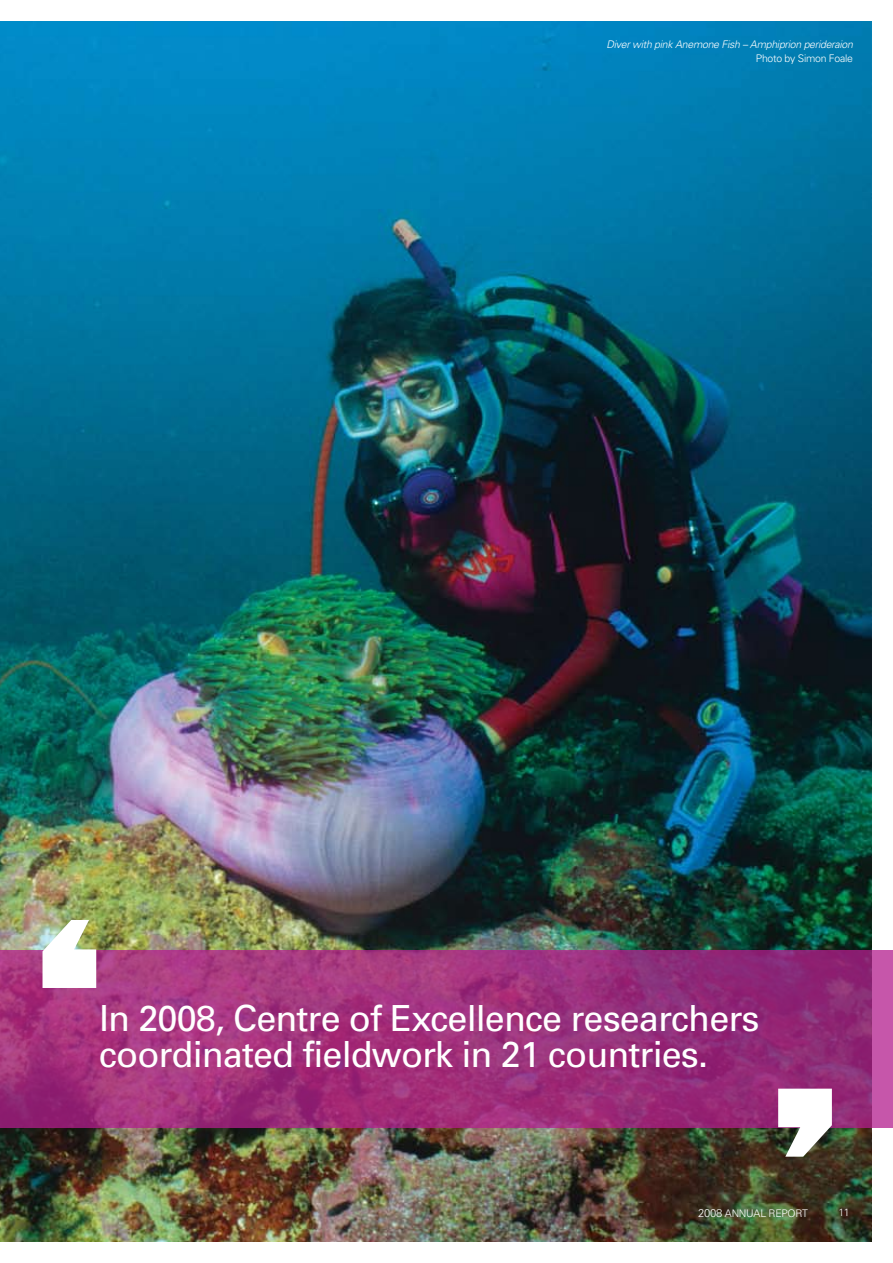
<style>
.page{position:relative;width:893px;height:1263px;background:#fff}
.page>*{position:absolute;margin:0;border:0;box-sizing:border-box;transform-origin:0 0}
.t1{font:36px/36px "Univers";letter-spacing:-.025em;color:#fff}
.t2{font:italic 300 10.5px "Univers";letter-spacing:-.025em;color:#fff}
.t3{font:300 10.5px "Univers";letter-spacing:-.025em;color:#fff}
.s1{font-size:11.25px}
</style>
<div class="page">
<img style="left:0;top:21px;width:872px;height:1221px">
<svg style="left:0;top:950px;width:893px;height:177px;background:#9e317c"></svg>
<svg style="left:43px;top:920px;width:53px;height:68px"></svg>
<svg style="left:778px;top:1089px;width:54px;height:68px"></svg>
<p class="t2" style="left:606px;top:38px;width:248px">Diver with pink Anemone Fish – Amphiprion perideraion</p>
<p class="t3" style="left:756px;top:51px;width:99px">Photo by Simon Foale</p>
<p class="t1" style="left:99px;top:1000px;width:662px">In 2008, Centre of Excellence researchers coordinated fieldwork in 21 countries.</p>
<p class="t3" style="left:698px;top:1206px;width:111px"><span class="s1">2008</span> Annual Report</p>
<p class="t3" style="left:838px;top:1206px;width:13px">11</p>
</div>
